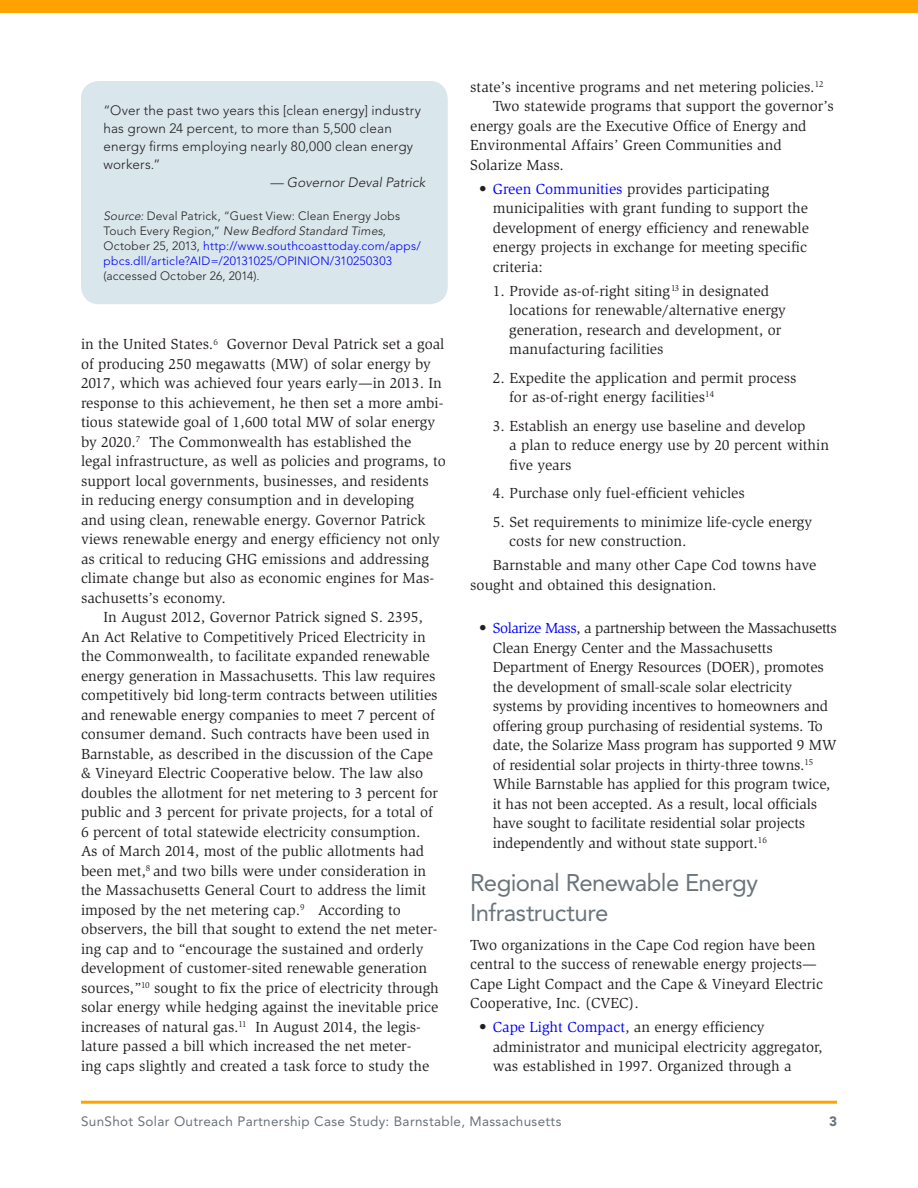
<style>
.page{position:relative;width:918px;height:1188px;background:#fff}
.page>*{position:absolute;margin:0;border:0;box-sizing:border-box;transform-origin:0 0}
.ha{font:24px/30px "Avenir LT Std";letter-spacing:-.025em;color:#6a747b}
.t{font:15px/19.5px "Slimbach Std";color:#231f20}
.t1{font:15px/19.5px "Slimbach Std";color:#231f20}
.tb2{font:15px/19.5px "Slimbach Std";color:#231f20}
.st1{font:300 13.5px/18px "Avenir LT Std";letter-spacing:.015em;color:#231f20}
.None-2{font:13.5px "Avenir LT Std";letter-spacing:.025em;color:#6a747b}
.st1-2{font:italic 300 13.5px "Avenir LT Std";letter-spacing:.005em;color:#231f20}
.t2{font:900 13.5px "Avenir LT Std";color:#6a747b}
.st1-3{font:300 12px/15px "Avenir LT Std";letter-spacing:.015em;color:#231f20}
.s1{font-style:normal}
.s2{font-style:italic}
.s3{color:#00f}
</style>
<div class="page">
<hr style="left:81px;top:1101px;width:756px;height:3px;background:#ffa300">
<div style="left:0;top:0;width:918px;height:14px;background:#ffa300"></div>
<div style="left:81px;top:81px;width:367px;height:223px;background:#d9e6ec;border-radius:18px"></div>
<p class="st1" style="left:104px;top:102px;width:319px">“Over the past two years this [clean energy] industry has grown 24 percent, to more than 5,500 clean energy firms employing nearly 80,000 clean energy workers.”</p>
<p class="st1-2" style="left:271px;top:175px;width:156px"><span class="s1">—</span> Governor Deval Patrick</p>
<p class="st1-3" style="left:104px;top:209px;width:319px"><span class="s2">Source:</span> Deval Patrick, “Guest View: Clean Energy Jobs Touch Every Region,” <span class="s2">New Bedford Standard Times</span>, October 25, 2013, <span class="s3">http://www.southcoasttoday.com/apps/ pbcs.dll/article?AID=/20131025/OPINION/310250303 </span>(accessed October 26, 2014).</p>
<p class="t1" style="left:81px;top:335px;width:366px">in the United States.<sup>6</sup> Governor Deval Patrick set a goal of producing 250 megawatts (MW) of solar energy by 2017, which was achieved four years early—in 2013. In response to this achievement, he then set a more ambi&shy;tious statewide goal of 1,600 total MW of solar energy by 2020.<sup>7</sup> The Commonwealth has established the<br>legal infrastructure, as well as policies and programs, to support local governments, businesses, and residents<br>in reducing energy consumption and in developing<br>and using clean, renewable energy. Governor Patrick views renewable energy and energy efficiency not only as critical to reducing GHG emissions and addressing climate change but also as economic engines for Mas&shy;sachusetts’s economy.</p>
<p class="t" style="left:81px;top:608px;width:359px;text-indent:22px">In August 2012, Governor Patrick signed S. 2395, An Act Relative to Competitively Priced Electricity in the Commonwealth, to facilitate expanded renewable energy generation in Massachusetts. This law requires competitively bid long-term contracts between utilities and renewable energy companies to meet 7 percent of consumer demand. Such contracts have been used in Barnstable, as described in the discussion of the Cape &amp; Vineyard Electric Cooperative below. The law also doubles the allotment for net metering to 3 percent for public and 3 percent for private projects, for a total of 6 percent of total statewide electricity consumption.<br>As of March 2014, most of the public allotments had been met,<sup>8</sup> and two bills were under consideration in the Massachusetts General Court to address the limit imposed by the net metering cap.<sup>9</sup> According to observers, the bill that sought to extend the net meter&shy;ing cap and to “encourage the sustained and orderly development of customer-sited renewable generation sources,”<sup>10</sup> sought to fix the price of electricity through solar energy while hedging against the inevitable price increases of natural gas.<sup>11</sup> In August 2014, the legis&shy;lature passed a bill which increased the net meter-<br>ing caps slightly and created a task force to study the</p>
<p class="t" style="left:470px;top:77px;width:355px">state’s incentive programs and net metering policies.<sup>12</sup></p>
<p class="t" style="left:470px;top:97px;width:365px;text-indent:22px">Two statewide programs that support the governor’s energy goals are the Executive Office of Energy and Environmental Affairs’ Green Communities and Solarize Mass.</p>
<p class="t" style="left:493px;top:179px;width:318px;text-indent:-14px">• <span class="s3">Green Communities</span> provides participating municipalities with grant funding to support the development of energy efficiency and renewable energy projects in exchange for meeting specific criteria:</p>
<p class="tb2" style="left:509px;top:281px;width:278px;text-indent:-16px">1. Provide as-of-right siting<sup>13</sup> in designated locations for renewable/alternative energy generation, research and development, or manufacturing facilities</p>
<p class="tb2" style="left:509px;top:368px;width:289px;text-indent:-16px">2. Expedite the application and permit process for as-of-right energy facilities<sup>14</sup></p>
<p class="tb2" style="left:509px;top:416px;width:321px;text-indent:-16px">3. Establish an energy use baseline and develop<br>a plan to reduce energy use by 20 percent within five years</p>
<p class="tb2" style="left:493px;top:484px;width:254px">4. Purchase only fuel-efficient vehicles</p>
<p class="tb2" style="left:509px;top:512px;width:304px;text-indent:-16px">5. Set requirements to minimize life-cycle energy costs for new construction.</p>
<p class="t" style="left:470px;top:556px;width:348px;text-indent:22px">Barnstable and many other Cape Cod towns have sought and obtained this designation.</p>
<p class="t" style="left:493px;top:619px;width:346px;text-indent:-14px">• <span class="s3">Solarize Mass</span>, a partnership between the Massachusetts Clean Energy Center and the Massachusetts Department of Energy Resources (DOER), promotes the development of small-scale solar electricity systems by providing incentives to homeowners and offering group purchasing of residential systems. To date, the Solarize Mass program has supported 9 MW of residential solar projects in thirty-three towns.<sup>15<br></sup>While Barnstable has applied for this program twice, it has not been accepted. As a result, local officials have sought to facilitate residential solar projects independently and without state support.<sup>16</sup></p>
<p class="ha" style="left:470px;top:868px;width:289px">Regional Renewable Energy<br>Infrastructure</p>
<p class="t1" style="left:470px;top:935px;width:354px">Two organizations in the Cape Cod region have been central to the success of renewable energy projects— Cape Light Compact and the Cape &amp; Vineyard Electric Cooperative, Inc. (CVEC).</p>
<p class="t" style="left:493px;top:1018px;width:331px;text-indent:-14px">• <span class="s3">Cape Light Compact</span>, an energy efficiency administrator and municipal electricity aggregator, was established in 1997. Organized through a</p>
<p class="None-2" style="left:81px;top:1114px;width:482px">SunShot Solar Outreach Partnership Case Study: Barnstable, Massachusetts</p>
<p class="t2" style="left:829px;top:1113px;width:9px">3</p>
</div>
